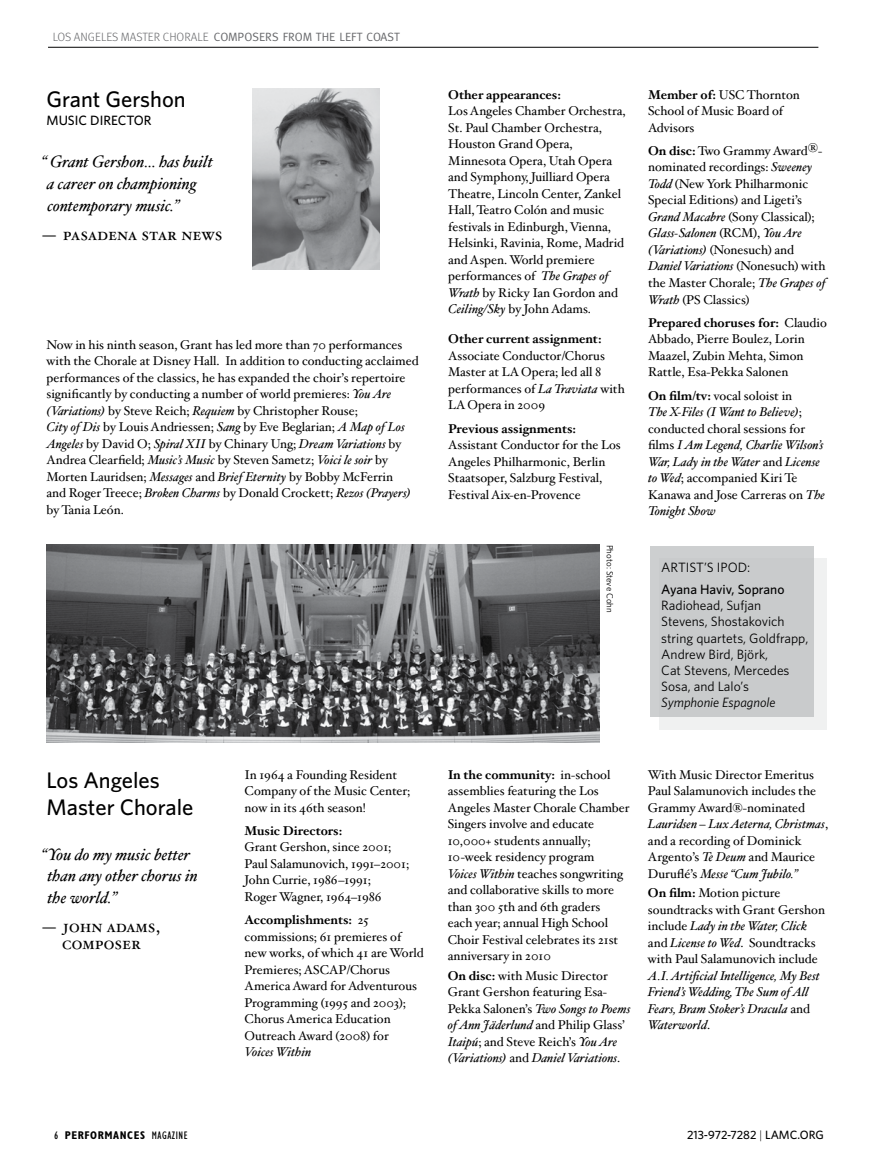
<style>
.page{position:relative;width:878px;height:1175px;background:#fff}
.page>*{position:absolute;margin:0;border:0;box-sizing:border-box;transform-origin:0 0}
.t1{font:500 22.5px/27px "Whitney";color:#000}
.t2{font:18px/16.5px "Hoefler Txt Roman SC";color:#000;text-align:center}
.t3{font:italic 16.5px/21.8px "Hoefler Txt";color:#000}
.t4{font:13.5px/16.2px "Whitney";color:#000}
.t5{font:500 13.5px "Whitney";color:#000}
.t6{font:italic 13.5px "Whitney";color:#000}
.t7{font:12.75px/16.5px "Hoefler Txt";color:#000}
.t8{font:italic 12.75px/16.5px "Hoefler Txt";color:#000}
.t9{font:700 12.75px "Hoefler Txt";color:#000}
.t10{font:12px "Meta";color:#67686b}
.t11{font:500 12px "Whitney";color:#000}
.t12{font:700 condensed 11.25px "Gill Sans";letter-spacing:.05em;color:#000}
.t13{font:9px "Whitney";color:#000}
.s1{font-weight:300}
.s2{font-style:italic}
.s3{font-weight:700}
.s4{font-weight:700;font-style:normal}
.s5{font-style:normal}
.s6{font-weight:400}
</style>
<div class="page">
<div style="left:658px;top:558px;width:168px;height:171px;background:#f0f1f1"></div>
<div style="left:650px;top:546px;width:163px;height:171px;background:#c9cbcc"></div>
<img style="left:253px;top:88px;width:127px;height:181px">
<img style="left:46px;top:544px;width:554px;height:198px">
<hr style="left:48px;top:47px;width:770px;height:1px;background:#000">
<p class="t10" style="left:53px;top:30px;width:349px"><span class="s1">LOS ANGELES MASTER CHORALE</span> COMPOSERS FROM THE LEFT COAST</p>
<h1 class="t1" style="left:46px;top:85px;width:141px">Grant Gershon</h1>
<p class="t5" style="left:46px;top:111px;width:107px">Music Director</p>
<p class="t3" style="left:47px;top:151px;width:168px;text-indent:-5px">“ Grant Gershon… has built a career on championing contemporary music.”</p>
<h2 class="t2" style="left:41px;top:225px;width:184px">— pasadena star news</h2>
<p class="t7" style="left:46px;top:336px;width:373px">Now in his ninth season, Grant has led more than 70 performances with the Chorale at Disney Hall. In addition to conducting acclaimed performances of the classics, he has expanded the choir’s repertoire significantly by conducting a number of world premieres: <span class="s2">You Are (Variations)</span> by Steve Reich; <span class="s2">Requiem</span> by Christopher Rouse;<br><span class="s2">City of Dis</span> by Louis Andriessen; <span class="s2">Sang</span> by Eve Beglarian; <span class="s2">A Map of Los Angeles</span> by David O; <span class="s2">Spiral XII</span> by Chinary Ung; <span class="s2">Dream Variations</span> by Andrea Clearfield; <span class="s2">Music’s Music</span> by Steven Sametz; <span class="s2">Voici le soir</span> by Morten Lauridsen; <span class="s2">Messages</span> and <span class="s2">Brief Eternity</span> by Bobby McFerrin<br>and Roger Treece; <span class="s2">Broken Charms</span> by Donald Crockett; <span class="s2">Rezos (Prayers) </span>by Tania León.</p>
<h1 class="t1" style="left:46px;top:766px;width:148px">Los Angeles<br>Master Chorale</h1>
<p class="t3" style="left:47px;top:842px;width:152px;text-indent:-6px">“You do my music better than any other chorus in the world.”</p>
<h2 class="t2" style="left:41px;top:917px;width:121px">— john adams, composer</h2>
<p class="t7" style="left:244px;top:765px;width:167px">In 1964 a Founding Resident<br>Company of the Music Center; now in its 46th season!</p>
<p class="t9" style="left:244px;top:822px;width:99px">Music Directors:</p>
<p class="t7" style="left:244px;top:838px;width:166px">Grant Gershon, since 2001;<br>Paul Salamunovich, 1991–2001;<br>John Currie, 1986–1991;<br>Roger Wagner, 1964–1986</p>
<p class="t7" style="left:244px;top:911px;width:180px"><span class="s3">Accomplishments:</span> 25 commissions; 61 premieres of new works, of which 41 are World<br>Premieres; ASCAP/Chorus<br>America Award for Adventurous<br>Programming (1995 and 2003);<br>Chorus America Education<br>Outreach Award (2008) for</p>
<p class="t8" style="left:244px;top:1043px;width:68px">Voices Within</p>
<p class="t9" style="left:448px;top:86px;width:114px">Other appearances:</p>
<p class="t7" style="left:448px;top:102px;width:179px">Los Angeles Chamber Orchestra,<br>St. Paul Chamber Orchestra,<br>Houston Grand Opera,<br>Minnesota Opera, Utah Opera and Symphony, Juilliard Opera<br>Theatre, Lincoln Center, Zankel<br>Hall, Teatro Colón and music festivals in Edinburgh, Vienna,<br>Helsinki, Ravinia, Rome, Madrid and Aspen. World premiere performances of <span class="s2">The Grapes of<br>Wrath</span> by Ricky Ian Gordon and<br><span class="s2">Ceiling/Sky</span> by John Adams.</p>
<p class="t9" style="left:448px;top:331px;width:155px">Other current assignment:</p>
<p class="t7" style="left:448px;top:347px;width:178px">Associate Conductor/Chorus<br>Master at LA Opera; led all 8 performances of <span class="s2">La Traviata</span> with<br>LA Opera in 2009</p>
<p class="t9" style="left:448px;top:420px;width:129px">Previous assignments:</p>
<p class="t7" style="left:448px;top:436px;width:174px">Assistant Conductor for the Los<br>Angeles Philharmonic, Berlin<br>Staatsoper, Salzburg Festival,<br>Festival Aix-en-Provence</p>
<p class="t13" style="left:616px;top:544px;width:70px;rotate:90deg">Photo: Steve Cohn</p>
<p class="t7" style="left:648px;top:86px;width:153px"><span class="s3">Member of:</span> USC Thornton<br>School of Music Board of<br>Advisors</p>
<p class="t7" style="left:648px;top:142px;width:179px"><span class="s3">On disc:</span> Two Grammy Award®- nominated recordings: <span class="s2">Sweeney<br>Todd</span> (New York Philharmonic<br>Special Editions) and Ligeti’s<br><span class="s2">Grand Macabre</span> (Sony Classical);<br><span class="s2">Glass-Salonen</span> (RCM), <span class="s2">You Are (Variations)</span> (Nonesuch) and<br><span class="s2">Daniel Variations</span> (Nonesuch) with the Master Chorale; <span class="s2">The Grapes of<br>Wrath</span> (PS Classics)</p>
<p class="t7" style="left:648px;top:314px;width:180px"><span class="s3">Prepared choruses for:</span> Claudio<br>Abbado, Pierre Boulez, Lorin<br>Maazel, Zubin Mehta, Simon<br>Rattle, Esa-Pekka Salonen</p>
<p class="t8" style="left:648px;top:387px;width:178px"><span class="s4">On film/tv:</span> <span class="s5">vocal soloist in<br></span>The X-Files (I Want to Believe)<span class="s5">; conducted choral sessions for films</span> I Am Legend, Charlie Wilson’s<br>War, Lady in the Water <span class="s5">and</span> License to Wed<span class="s5">; accompanied Kiri Te<br>Kanawa and Jose Carreras on</span> The<br>Tonight Show</p>
<p class="t4" style="left:661px;top:559px;width:90px">artist’s I pod:</p>
<p class="t5" style="left:661px;top:580px;width:125px">Ayana Haviv, Soprano</p>
<p class="t4" style="left:661px;top:597px;width:148px">Radiohead, Sufjan<br>Stevens, Shostakovich string quartets, Goldfrapp,<br>Andrew Bird, Björk,<br>Cat Stevens, Mercedes<br>Sosa, and Lalo’s</p>
<p class="t6" style="left:661px;top:694px;width:116px">Symphonie Espagnole</p>
<p class="t7" style="left:448px;top:765px;width:183px"><span class="s3">In the community:</span> in-school assemblies featuring the Los<br>Angeles Master Chorale Chamber<br>Singers involve and educate<br>10,000+ students annually;<br>10-week residency program<br><span class="s2">Voices Within</span> teaches songwriting and collaborative skills to more than 300 5th and 6th graders<br>each year; annual High School<br>Choir Festival celebrates its 21st anniversary in 2010</p>
<p class="t7" style="left:448px;top:967px;width:184px"><span class="s3">On disc:</span> with Music Director<br>Grant Gershon featuring Esa-<br>Pekka Salonen’s <span class="s2">Two Songs to Poems of Ann Jäderlund</span> and Philip Glass’<br><span class="s2">Itaipú</span>; and Steve Reich’s <span class="s2">You Are (Variations)</span> and <span class="s2">Daniel Variations</span>.</p>
<p class="t7" style="left:648px;top:765px;width:182px">With Music Director Emeritus<br>Paul Salamunovich includes the<br>Grammy Award®-nominated<br><span class="s2">Lauridsen – Lux Aeterna, Christmas</span>, and a recording of Dominick<br>Argento’s <span class="s2">Te Deum</span> and Maurice<br>Duruflé’s <span class="s2">Messe “Cum Jubilo.”</span></p>
<p class="t7" style="left:648px;top:884px;width:178px"><span class="s3">On film:</span> Motion picture soundtracks with Grant Gershon include <span class="s2">Lady in the Water, Click </span>and <span class="s2">License to Wed</span>. Soundtracks with Paul Salamunovich include</p>
<p class="t8" style="left:648px;top:967px;width:173px">A.I. Artificial Intelligence, My Best<br>Friend’s Wedding, The Sum of All<br>Fears, Bram Stoker’s Dracula <span class="s5">and<br></span>Waterworld<span class="s5">.</span></p>
<p class="t12" style="left:54px;top:1128px;width:135px"><span class="s6">6</span> PERFORMANCES <span class="s6">MAGAZINe</span></p>
<p class="t11" style="left:687px;top:1127px;width:138px">213-972-7282 <span class="s1">|</span> lamc.org</p>
</div>
